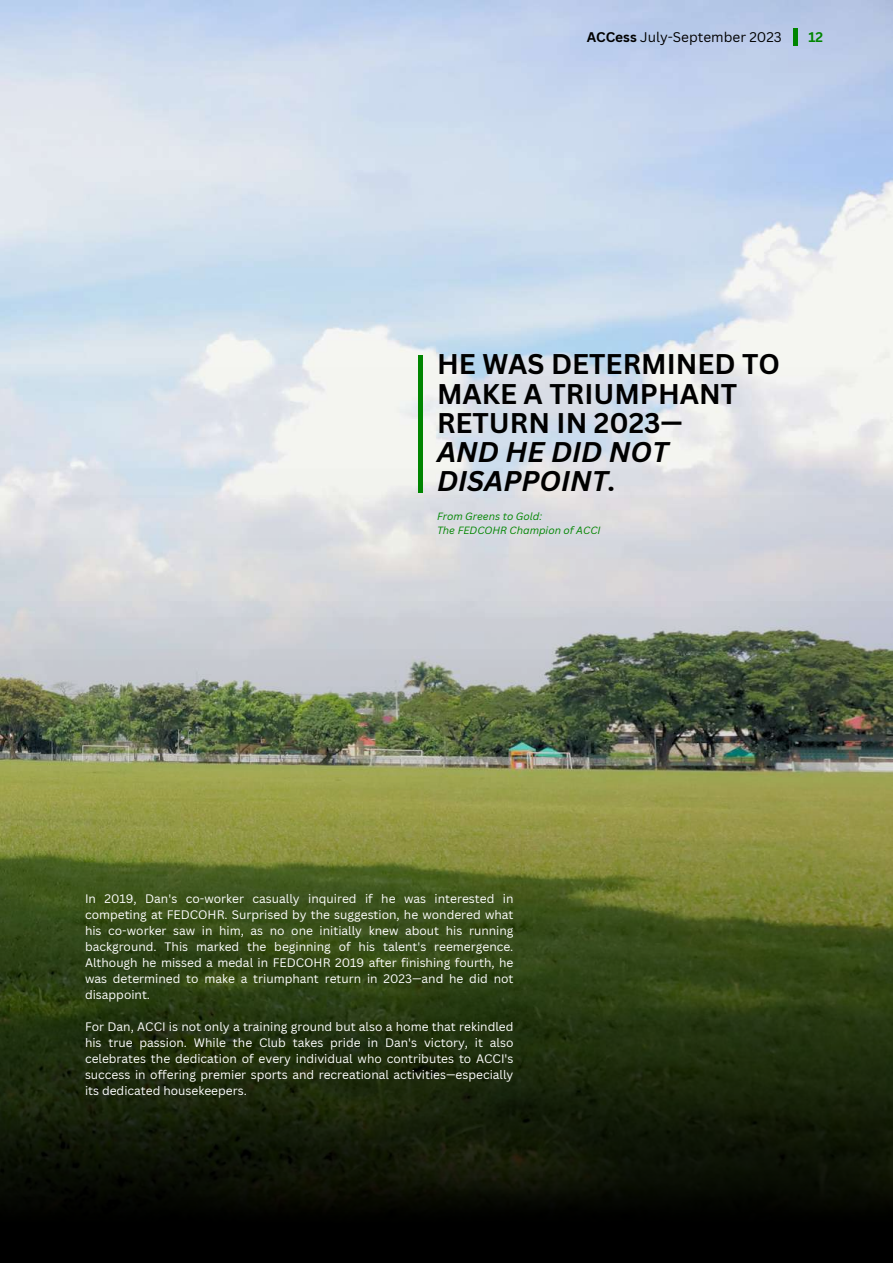
<style>
.page{position:relative;width:893px;height:1264px;background:#fff}
.page>*{position:absolute;margin:0;border:0;box-sizing:border-box;transform-origin:0 0}
.t1{font:700 27.75px/29.2px "Canva Sans";color:#000}
.t2{font:italic 700 27.75px/29.2px "Canva Sans";color:#000}
.t3{font:13.65px "Canva Sans";color:#000}
.t4{font:700 13.65px "Canva Sans";color:#008500}
.t5{font:12px/16px "Canva Sans";color:#fff;text-align:justify}
.t6{font:italic 10.2px/14.2px "Canva Sans";color:#008500}
.s1{font-weight:700}
</style>
<div class="page">
<img style="left:0;top:0;width:892px;height:367px">
<img style="left:0;top:367px;width:892px;height:895px">
<hr style="left:793px;top:28px;width:4px;height:18px;background:#008500">
<hr style="left:418px;top:355px;width:4px;height:137px;background:#008500">
<p class="t3" style="left:586px;top:27px;width:197px"><span class="s1">ACCess</span> July-September 2023</p>
<p class="t4" style="left:808px;top:27px;width:16px">12</p>
<h1 class="t1" style="left:437px;top:349px;width:344px">HE WAS DETERMINED TO<br>MAKE A TRIUMPHANT<br>RETURN IN 2023—</h1>
<h1 class="t2" style="left:437px;top:436px;width:233px">AND HE DID NOT<br>DISAPPOINT.</h1>
<p class="t6" style="left:437px;top:508px;width:165px">From Greens to Gold:<br>The FEDCOHR Champion of ACCI</p>
<p class="t5" style="left:85px;top:890px;width:430px">In 2019, Dan's co-worker casually inquired if he was interested in competing at FEDCOHR. Surprised by the suggestion, he wondered what his co-worker saw in him, as no one initially knew about his running background. This marked the beginning of his talent's reemergence.<br>Although he missed a medal in FEDCOHR 2019 after finishing fourth, he was determined to make a triumphant return in 2023—and he did not disappoint.</p>
<p class="t5" style="left:85px;top:1017px;width:430px">For Dan, ACCI is not only a training ground but also a home that rekindled his true passion. While the Club takes pride in Dan's victory, it also celebrates the dedication of every individual who contributes to ACCI's success in offering premier sports and recreational activities—especially its dedicated housekeepers.</p>
</div>
